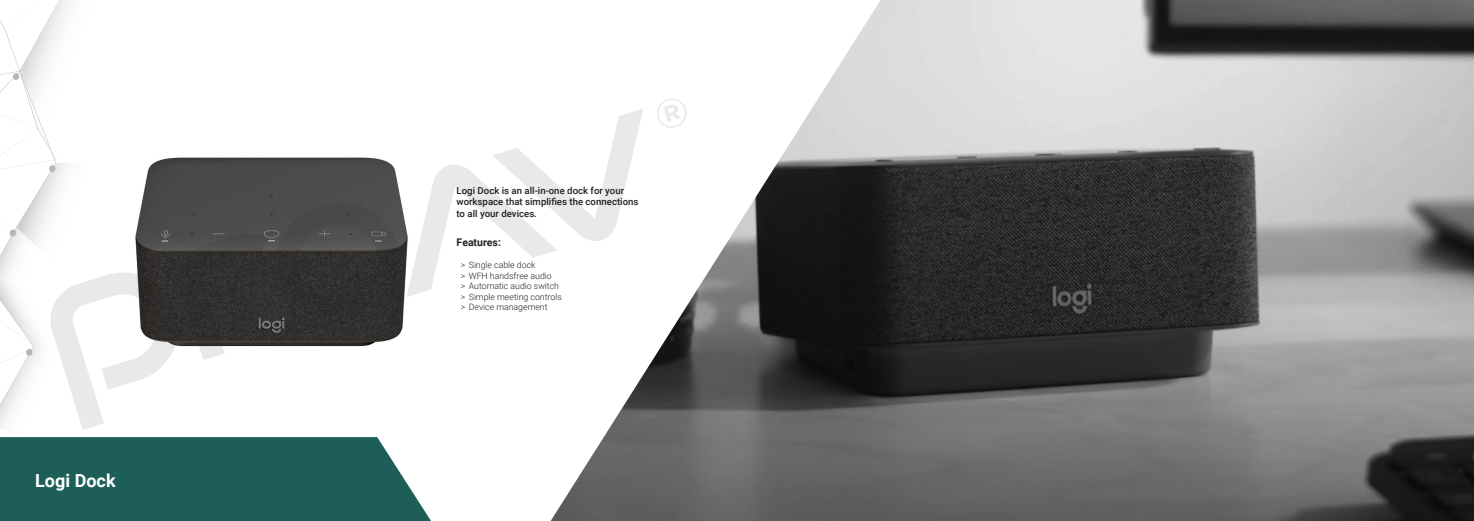
<style>
.page{position:relative;width:1474px;height:521px;background:#fff}
.page>*{position:absolute;margin:0;border:0;box-sizing:border-box;transform-origin:0 0}
.t1{font:700 18.03px "Roboto";color:#fff}
._4th_lvl_of_title{font:700 10.5px "Roboto";color:#231f20}
.Body{font:500 9.62px/11.5px "Roboto";color:#231f20}
.t2{font:300 8.75px "Roboto";color:#231f20}
</style>
<div class="page">
<img style="left:550px;top:0;width:923px;height:521px">
<svg style="left:0;top:437px;width:431px;height:84px;background:#2b6962"></svg>
<svg style="left:0;top:0;width:643px;height:437px"></svg>
<svg style="left:655px;top:97px;width:33px;height:33px"></svg>
<p class="t1" style="left:35px;top:468px;width:82px">Logi Dock</p>
<p class="Body" style="left:456px;top:184px;width:183px">Logi Dock is an all-in-one dock for your workspace that simplifies the connections to all your devices.</p>
<p class="_4th_lvl_of_title" style="left:456px;top:235px;width:46px">Features:</p>
<p class="t2" style="left:461px;top:259px;width:76px">&gt; Single cable dock</p>
<p class="t2" style="left:461px;top:270px;width:92px">&gt; WFH handsfree audio</p>
<p class="t2" style="left:461px;top:280px;width:100px">&gt; Automatic audio switch</p>
<p class="t2" style="left:461px;top:291px;width:102px">&gt; Simple meeting controls</p>
<p class="t2" style="left:461px;top:301px;width:88px">&gt; Device management</p>
</div>
